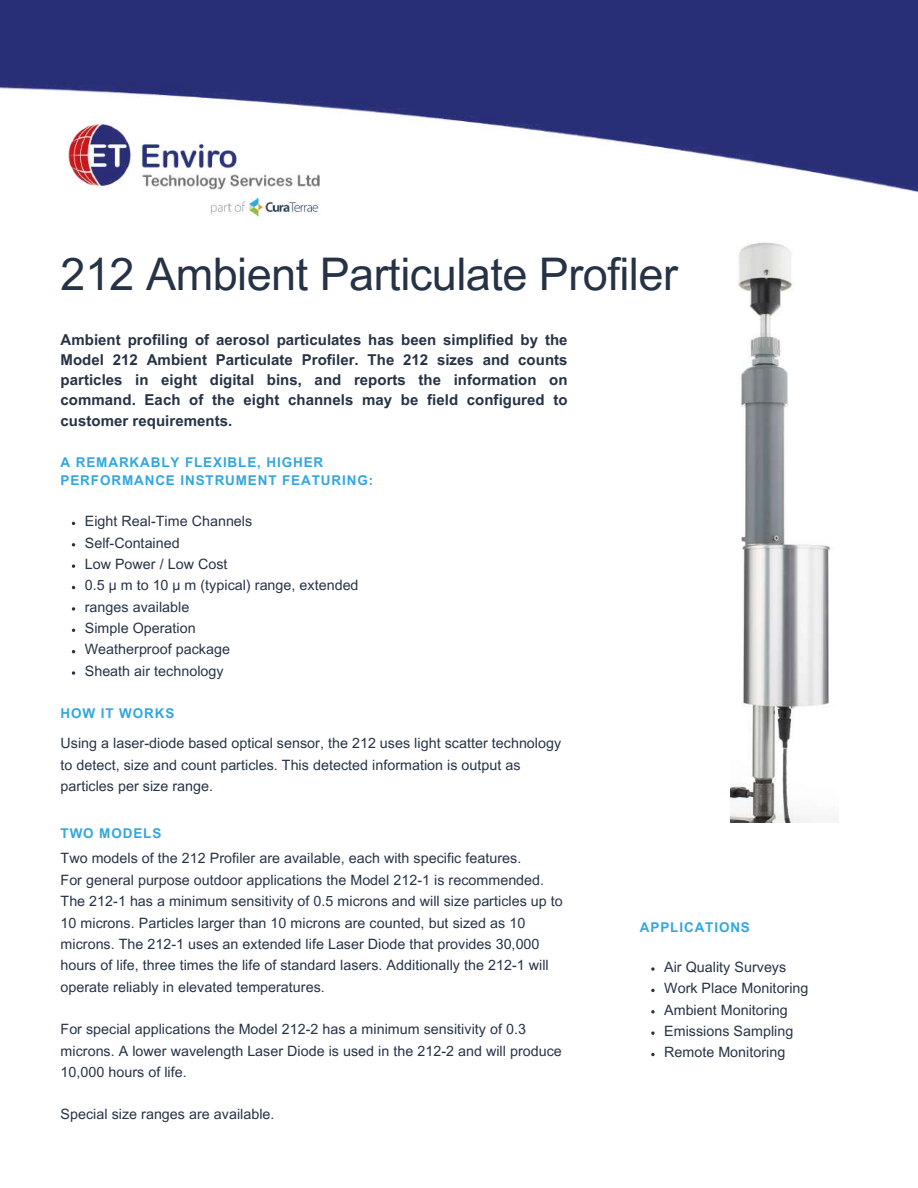
<style>
.page{position:relative;width:918px;height:1188px;background:#fff}
.page>*{position:absolute;margin:0;border:0;box-sizing:border-box;transform-origin:0 0}
.t1{font:45px "Arial MT Pro";letter-spacing:-.01em;color:#263346}
.t2{font:700 15px/20.2px "Arial MT Pro";letter-spacing:.005em;color:#263346;text-align:justify}
.t3{font:14.25px/21.3px "Arial MT Pro";letter-spacing:.005em;color:#263346}
.t4{font:700 13.5px/18px "Arial MT Pro";letter-spacing:.065em;color:#33a7df}
</style>
<div class="page">
<img style="left:0;top:0;width:918px;height:193px">
<img style="left:61px;top:116px;width:268px;height:101px">
<img style="left:730px;top:242px;width:100px;height:580px">
<svg style="left:72px;top:564px;width:3px;height:4px"></svg>
<svg style="left:72px;top:607px;width:3px;height:4px"></svg>
<svg style="left:72px;top:671px;width:3px;height:4px"></svg>
<svg style="left:651px;top:967px;width:4px;height:4px"></svg>
<svg style="left:651px;top:989px;width:4px;height:3px"></svg>
<svg style="left:651px;top:1010px;width:4px;height:3px"></svg>
<svg style="left:651px;top:1031px;width:4px;height:4px"></svg>
<svg style="left:651px;top:1053px;width:4px;height:3px"></svg>
<h1 class="t1" style="left:61px;top:257px;width:619px">212 Ambient Particulate Profiler</h1>
<p class="t2" style="left:61px;top:331px;width:509px">Ambient profiling of aerosol particulates has been simplified by the Model 212 Ambient Particulate Profiler. The 212 sizes and counts particles in eight digital bins, and reports the information on command. Each of the eight channels may be field configured to customer requirements.</p>
<p class="t4" style="left:61px;top:455px;width:314px">A REMARKABLY FLEXIBLE, HIGHER<br>PERFORMANCE INSTRUMENT FEATURING:</p>
<p class="t3" style="left:85px;top:512px;width:275px">Eight Real-Time Channels<br>Self-Contained<br>Low Power / Low Cost<br>0.5 μ m to 10 μ m (typical) range, extended ranges available<br>Simple Operation<br>Weatherproof package<br>Sheath air technology</p>
<p class="t4" style="left:61px;top:706px;width:115px">HOW IT WORKS</p>
<p class="t3" style="left:61px;top:734px;width:502px">Using a laser-diode based optical sensor, the 212 uses light scatter technology to detect, size and count particles. This detected information is output as particles per size range.</p>
<p class="t4" style="left:61px;top:826px;width:102px">TWO MODELS</p>
<p class="t3" style="left:61px;top:850px;width:504px">Two models of the 212 Profiler are available, each with specific features.<br>For general purpose outdoor applications the Model 212-1 is recommended.<br>The 212-1 has a minimum sensitivity of 0.5 microns and will size particles up to 10 microns. Particles larger than 10 microns are counted, but sized as 10 microns. The 212-1 uses an extended life Laser Diode that provides 30,000 hours of life, three times the life of standard lasers. Additionally the 212-1 will operate reliably in elevated temperatures.</p>
<p class="t3" style="left:61px;top:1021px;width:503px">For special applications the Model 212-2 has a minimum sensitivity of 0.3 microns. A lower wavelength Laser Diode is used in the 212-2 and will produce<br>10,000 hours of life.</p>
<p class="t3" style="left:61px;top:1105px;width:215px">Special size ranges are available.</p>
<p class="t4" style="left:640px;top:920px;width:112px">APPLICATIONS</p>
<p class="t3" style="left:664px;top:958px;width:146px">Air Quality Surveys<br>Work Place Monitoring<br>Ambient Monitoring<br>Emissions Sampling<br>Remote Monitoring</p>
</div>
